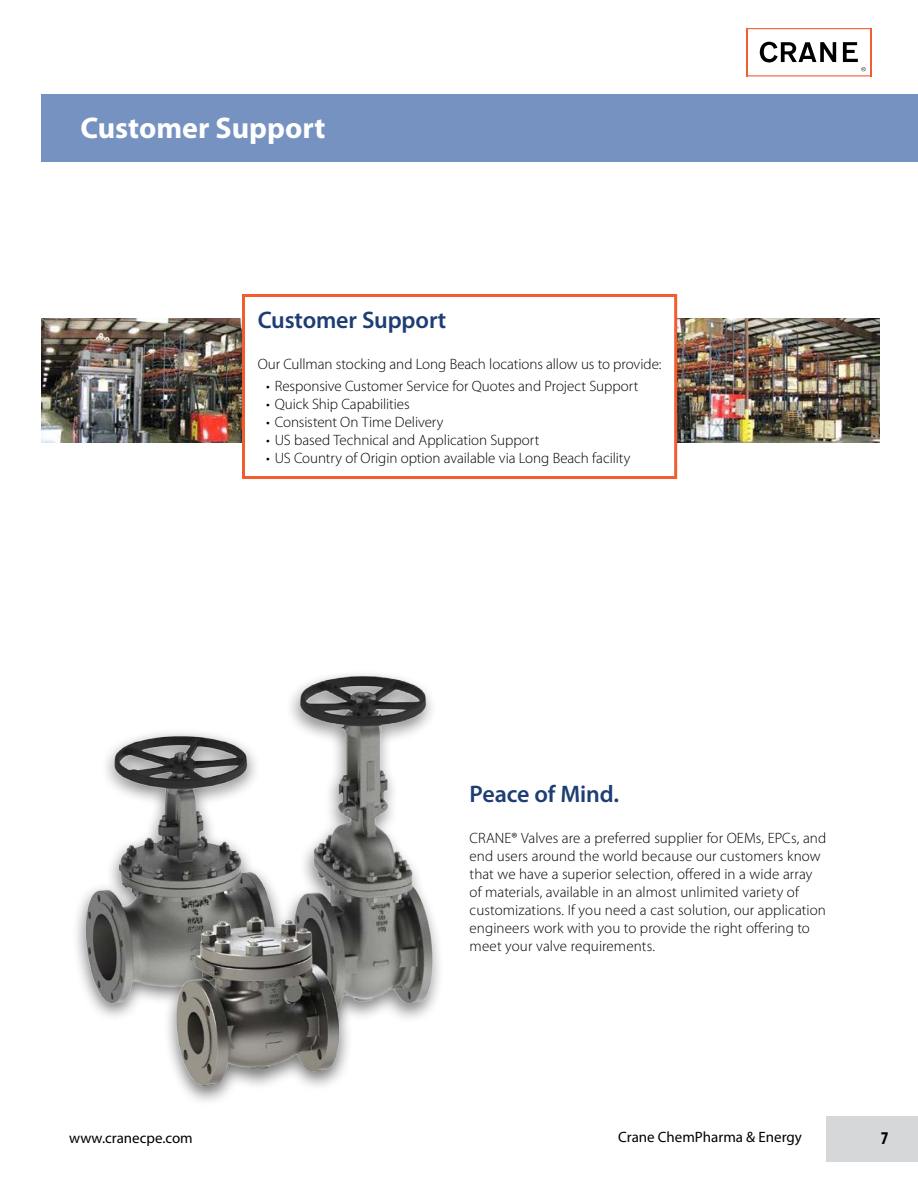
<style>
.page{position:relative;width:918px;height:1188px;background:#fff}
.page>*{position:absolute;margin:0;border:0;box-sizing:border-box;transform-origin:0 0}
.t1{font:700 30px "Myriad";color:#fff}
.t2{font:600 24px "Myriad Pro";letter-spacing:-.005em;color:#1e3d73}
.t3{font:700 condensed 18px "Myriad Pro";color:#000}
.t4{font:300 15px/18px "Myriad Pro";letter-spacing:.005em;color:#000}
.t5{font:15px "Myriad Pro";color:#000}
</style>
<div class="page">
<div style="left:826px;top:1116px;width:92px;height:46px;background:#d5d7d8"></div>
<div style="left:41px;top:94px;width:877px;height:68px;background:#7592c1"></div>
<svg style="left:760px;top:42px;width:76px;height:20px"></svg>
<hr style="left:748px;top:75px;width:123px;height:1px;background:#f15d2f">
<hr style="left:870px;top:28px;width:1px;height:48px;background:#f15d2f">
<hr style="left:747px;top:28px;width:124px;height:1px;background:#f15d2f">
<hr style="left:747px;top:28px;width:1px;height:48px;background:#f15d2f">
<svg style="left:843px;top:42px;width:23px;height:29px"></svg>
<img style="left:41px;top:319px;width:201px;height:124px">
<img style="left:677px;top:319px;width:202px;height:124px">
<div style="left:242px;top:294px;width:435px;height:185px;border:3px solid #f15d2f"></div>
<img style="left:290px;top:674px;width:150px;height:345px">
<div style="left:72px;top:728px;width:218px;height:294px;background:#000;opacity:.55"></div>
<img style="left:72px;top:729px;width:216px;height:279px">
<div style="left:163px;top:911px;width:191px;height:196px;background:#000;opacity:.55"></div>
<img style="left:135px;top:910px;width:266px;height:176px">
<h1 class="t1" style="left:80px;top:113px;width:247px">Customer Support</h1>
<h2 class="t2" style="left:258px;top:304px;width:190px">Customer Support</h2>
<p class="t4" style="left:258px;top:355px;width:405px">Our Cullman stocking and Long Beach locations allow us to provide:</p>
<p class="t4" style="left:266px;top:378px;width:374px">• Responsive Customer Service for Quotes and Project Support</p>
<p class="t4" style="left:266px;top:396px;width:145px">• Quick Ship Capabilities</p>
<p class="t4" style="left:266px;top:414px;width:179px">• Consistent On Time Delivery</p>
<p class="t4" style="left:266px;top:432px;width:275px">• US based Technical and Application Support</p>
<p class="t4" style="left:266px;top:450px;width:366px">• US Country of Origin option available via Long Beach facility</p>
<h2 class="t2" style="left:470px;top:778px;width:151px">Peace of Mind.</h2>
<p class="t4" style="left:470px;top:829px;width:358px">CRANE® Valves are a preferred supplier for OEMs, EPCs, and end users around the world because our customers know that we have a superior selection, offered in a wide array of materials, available in an almost unlimited variety of customizations. If you need a cast solution, our application engineers work with you to provide the right offering to meet your valve requirements.</p>
<p class="t5" style="left:69px;top:1128px;width:125px">www.cranecpe.com</p>
<p class="t5" style="left:618px;top:1128px;width:185px">Crane ChemPharma &amp; Energy</p>
<p class="t3" style="left:881px;top:1127px;width:9px">7</p>
</div>
